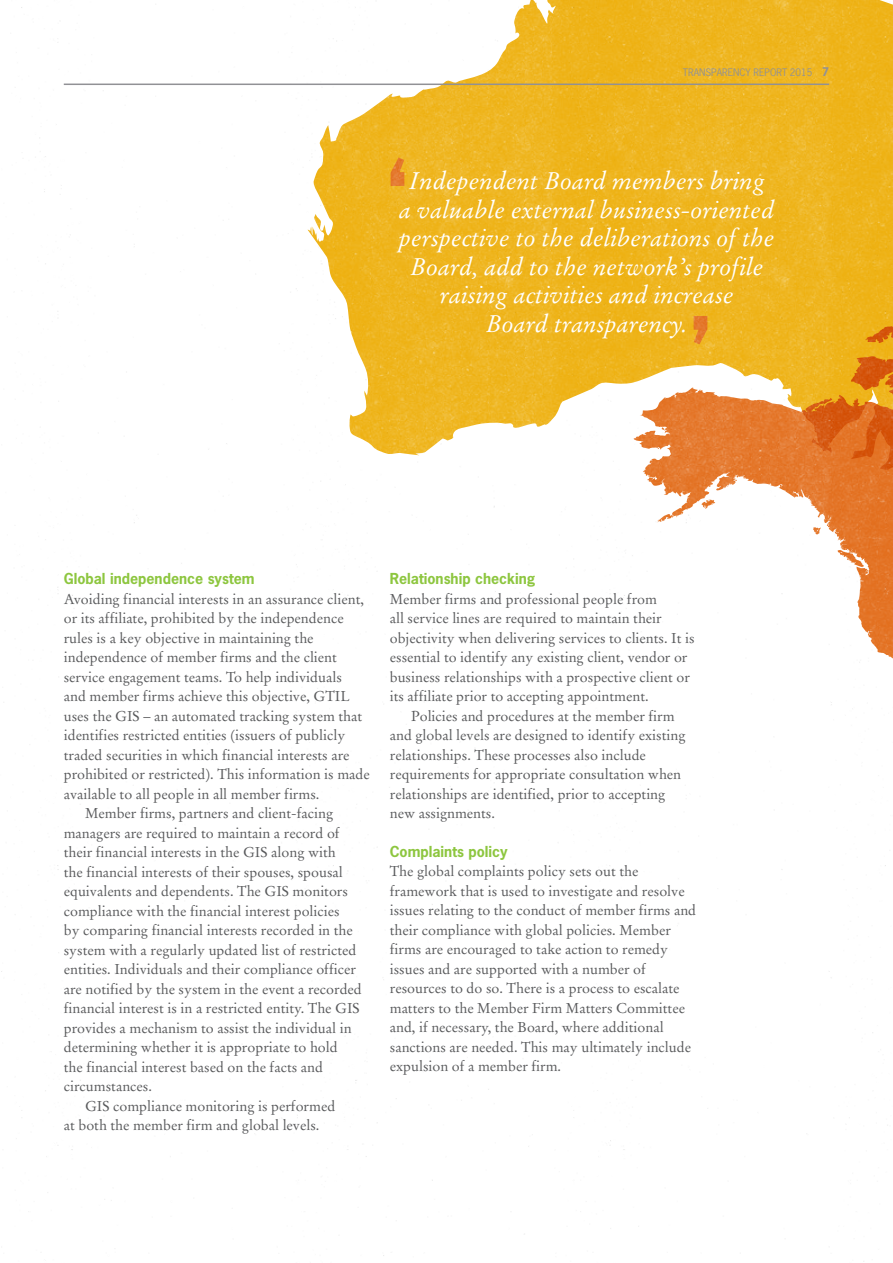
<style>
.page{position:relative;width:893px;height:1263px;background:#fff}
.page>*{position:absolute;margin:0;border:0;box-sizing:border-box;transform-origin:0 0}
.t1{font:700 93px "News Gothic Std";color:#e36f1e}
.t2{font:italic 24px/28.5px "Stempel Garamond LT Std";color:#fff;text-align:center}
.t3{font:14.25px/19.5px "Stempel Garamond LT Std";color:#58595b}
.t4{font:700 14.25px "News Gothic Std";color:#8dc63f}
.t5{font:9.75px "News Gothic Std";color:#919195}
.s1{font-weight:700;font-size:11.25px}
</style>
<div class="page">
<img style="left:1px;top:0;width:892px;height:1262px">
<hr style="left:64px;top:84px;width:765px;height:1px;background:#919195">
<p class="t5" style="left:683px;top:66px;width:148px">TRANSPARENCY REPORT 2015 <span class="s1">7</span></p>
<h1 class="t1" style="left:387px;top:134px;width:22px">‘</h1>
<h2 class="t2" style="left:399px;top:167px;width:377px">Independent Board members bring<br>a valuable external business-oriented perspective to the deliberations of the Board, add to the network’s profile raising activities and increase<br>Board transparency.</h2>
<h1 class="t1" style="left:690px;top:292px;width:22px">’</h1>
<p class="t4" style="left:64px;top:570px;width:192px">Global independence system</p>
<p class="t3" style="left:64px;top:589px;width:302px">Avoiding financial interests in an assurance client,</p>
<p class="t3" style="left:64px;top:609px;width:281px">or its affiliate, prohibited by the independence</p>
<p class="t3" style="left:64px;top:628px;width:251px">rules is a key objective in maintaining the</p>
<p class="t3" style="left:64px;top:648px;width:275px">independence of member firms and the client</p>
<p class="t3" style="left:64px;top:667px;width:280px">service engagement teams. To help individuals</p>
<p class="t3" style="left:64px;top:687px;width:288px">and member firms achieve this objective, GTIL</p>
<p class="t3" style="left:64px;top:706px;width:300px">uses the GIS – an automated tracking system that</p>
<p class="t3" style="left:64px;top:726px;width:283px">identifies restricted entities (issuers of publicly</p>
<p class="t3" style="left:64px;top:745px;width:287px">traded securities in which financial interests are</p>
<p class="t3" style="left:64px;top:765px;width:308px">prohibited or restricted). This information is made</p>
<p class="t3" style="left:64px;top:784px;width:257px">available to all people in all member firms.</p>
<p class="t3" style="left:85px;top:804px;width:250px">Member firms, partners and client-facing</p>
<p class="t3" style="left:64px;top:823px;width:277px">managers are required to maintain a record of</p>
<p class="t3" style="left:64px;top:843px;width:273px">their financial interests in the GIS along with</p>
<p class="t3" style="left:64px;top:862px;width:281px">the financial interests of their spouses, spousal</p>
<p class="t3" style="left:64px;top:882px;width:286px">equivalents and dependents. The GIS monitors</p>
<p class="t3" style="left:64px;top:901px;width:277px">compliance with the financial interest policies</p>
<p class="t3" style="left:64px;top:921px;width:290px">by comparing financial interests recorded in the</p>
<p class="t3" style="left:64px;top:940px;width:294px">system with a regularly updated list of restricted</p>
<p class="t3" style="left:64px;top:960px;width:294px">entities. Individuals and their compliance officer</p>
<p class="t3" style="left:64px;top:979px;width:300px">are notified by the system in the event a recorded</p>
<p class="t3" style="left:64px;top:999px;width:297px">financial interest is in a restricted entity. The GIS</p>
<p class="t3" style="left:64px;top:1018px;width:289px">provides a mechanism to assist the individual in</p>
<p class="t3" style="left:64px;top:1038px;width:275px">determining whether it is appropriate to hold</p>
<p class="t3" style="left:64px;top:1057px;width:261px">the financial interest based on the facts and</p>
<p class="t3" style="left:64px;top:1077px;width:90px">circumstances.</p>
<p class="t3" style="left:85px;top:1096px;width:252px">GIS compliance monitoring is performed</p>
<p class="t3" style="left:64px;top:1116px;width:257px">at both the member firm and global levels.</p>
<p class="t4" style="left:390px;top:569px;width:147px">Relationship checking</p>
<p class="t3" style="left:390px;top:589px;width:306px">Member firms and professional people from<br>all service lines are required to maintain their objectivity when delivering services to clients. It is essential to identify any existing client, vendor or business relationships with a prospective client or its affiliate prior to accepting appointment.</p>
<p class="t3" style="left:390px;top:706px;width:297px;text-indent:21px">Policies and procedures at the member firm and global levels are designed to identify existing relationships. These processes also include requirements for appropriate consultation when relationships are identified, prior to accepting new assignments.</p>
<p class="t4" style="left:390px;top:842px;width:119px">Complaints policy</p>
<p class="t3" style="left:390px;top:861px;width:308px">The global complaints policy sets out the framework that is used to investigate and resolve issues relating to the conduct of member firms and their compliance with global policies. Member firms are encouraged to take action to remedy issues and are supported with a number of resources to do so. There is a process to escalate matters to the Member Firm Matters Committee and, if necessary, the Board, where additional sanctions are needed. This may ultimately include expulsion of a member firm.</p>
</div>
